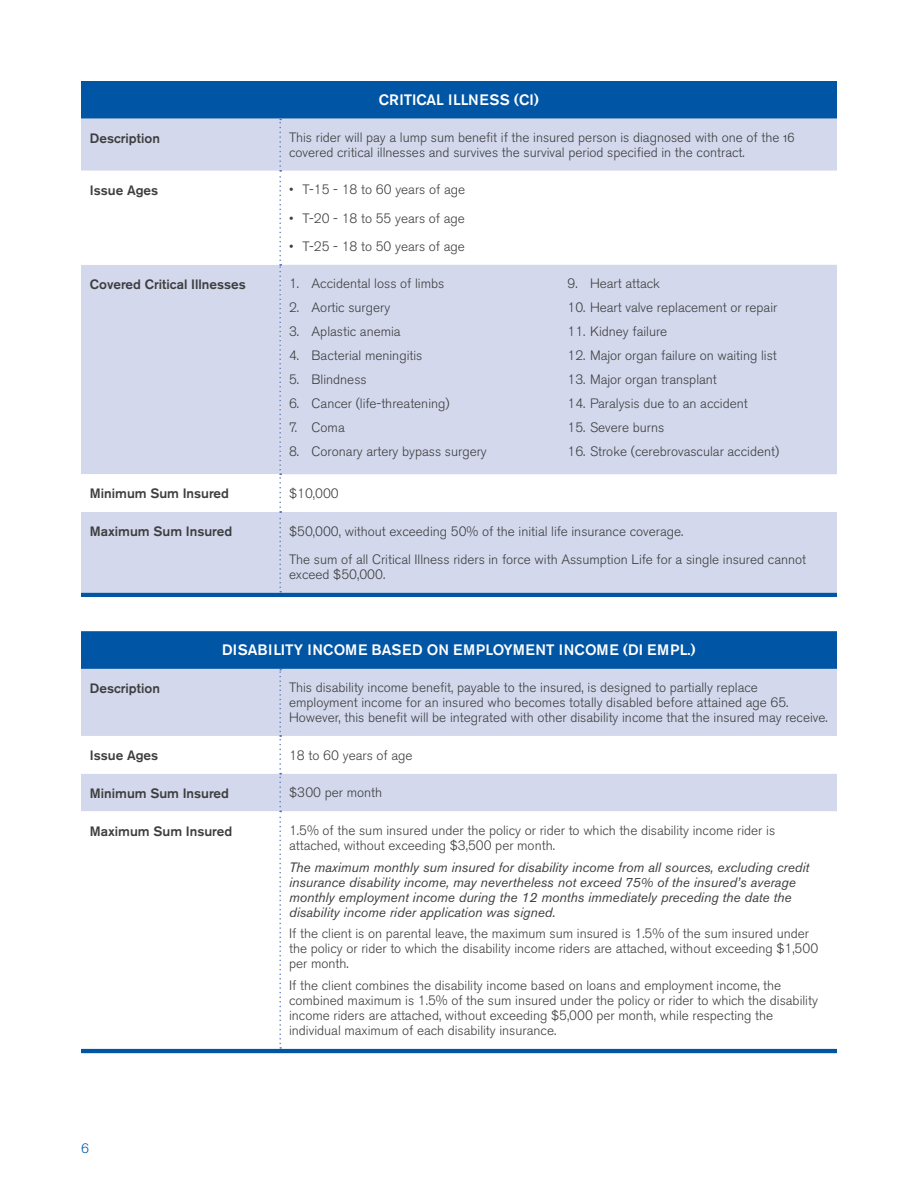
<style>
.page{position:relative;width:918px;height:1188px;background:#fff}
.page>*{position:absolute;margin:0;border:0;box-sizing:border-box;transform-origin:0 0}
.t1{font:500 15px "Akzidenz Grotesk BE";letter-spacing:.02em;color:#fff}
.t2{font:500 15px "Akzidenz Grotesk BE";color:#fff}
.Body_Texte_Tableau{font:300 13.5px/15px "Akzidenz Grotesk BE";color:#3e3e3f}
.i__ii_bullet{font:300 13.5px "Akzidenz Grotesk BE";color:#3e3e3f}
.Body_Texte_Tableau-2{font:13.5px/15px "Akzidenz Grotesk BE Light Os F";color:#3e3e3f}
.Body_Texte_Tableau-3{font:italic 13.5px/15px "Akzidenz Grotesk BE";color:#3e3e3f}
.Maladie{font:500 13.5px "Akzidenz Grotesk BE";color:#3e3e3f}
.t3{font:300 13.5px "Akzidenz Grotesk BE";color:#0155a5}
.s1{font-family:"Akzidenz Grotesk BE";font-weight:300}
</style>
<div class="page">
<div style="left:81px;top:631px;width:756px;height:422px;background:#0155a5"></div>
<div style="left:81px;top:669px;width:756px;height:67px;background:#d3d8ec"></div>
<svg style="left:81px;top:736px;width:756px;height:313px"></svg>
<svg style="left:279px;top:669px;width:2px;height:380px"></svg>
<div style="left:81px;top:81px;width:756px;height:516px;background:#0155a5"></div>
<div style="left:81px;top:119px;width:756px;height:474px;background:#d3d8ec"></div>
<svg style="left:81px;top:171px;width:756px;height:341px"></svg>
<div style="left:281px;top:265px;width:556px;height:209px;background:#d3d8ec"></div>
<svg style="left:279px;top:119px;width:2px;height:474px"></svg>
<p class="t2" style="left:379px;top:91px;width:162px">CRITICAL ILLNESS (CI)</p>
<p class="Maladie" style="left:90px;top:130px;width:72px">Description</p>
<p class="Body_Texte_Tableau-2" style="left:289px;top:130px;width:507px">This rider will pay a lump sum benefit if the insured person is diagnosed with one of the 16 covered critical illnesses and survives the survival period specified in the contract.</p>
<p class="Maladie" style="left:90px;top:182px;width:70px">Issue Ages</p>
<p class="i__ii_bullet" style="left:289px;top:182px;width:178px">• T-15 - 18 to 60 years of age</p>
<p class="i__ii_bullet" style="left:289px;top:211px;width:177px">• T-20 - 18 to 55 years of age</p>
<p class="i__ii_bullet" style="left:289px;top:239px;width:177px">• T-25 - 18 to 50 years of age</p>
<p class="Maladie" style="left:90px;top:276px;width:157px">Covered Critical Illnesses</p>
<p class="i__ii_bullet" style="left:289px;top:276px;width:157px">1. Accidental loss of limbs</p>
<p class="i__ii_bullet" style="left:289px;top:300px;width:103px">2. Aortic surgery</p>
<p class="i__ii_bullet" style="left:289px;top:324px;width:113px">3. Aplastic anemia</p>
<p class="i__ii_bullet" style="left:289px;top:348px;width:135px">4. Bacterial meningitis</p>
<p class="i__ii_bullet" style="left:289px;top:372px;width:79px">5. Blindness</p>
<p class="i__ii_bullet" style="left:289px;top:396px;width:162px">6. Cancer (life-threatening)</p>
<p class="i__ii_bullet" style="left:289px;top:420px;width:57px">7. Coma</p>
<p class="i__ii_bullet" style="left:289px;top:443px;width:199px">8. Coronary artery bypass surgery</p>
<p class="i__ii_bullet" style="left:567px;top:276px;width:94px">9. Heart attack</p>
<p class="i__ii_bullet" style="left:567px;top:300px;width:211px">10. Heart valve replacement or repair</p>
<p class="i__ii_bullet" style="left:567px;top:324px;width:101px">11. Kidney failure</p>
<p class="i__ii_bullet" style="left:567px;top:348px;width:211px">12. Major organ failure on waiting list</p>
<p class="i__ii_bullet" style="left:567px;top:372px;width:151px">13. Major organ transplant</p>
<p class="i__ii_bullet" style="left:567px;top:396px;width:182px">14. Paralysis due to an accident</p>
<p class="i__ii_bullet" style="left:567px;top:420px;width:98px">15. Severe burns</p>
<p class="i__ii_bullet" style="left:567px;top:443px;width:213px">16. Stroke (cerebrovascular accident)</p>
<p class="Maladie" style="left:90px;top:485px;width:141px">Minimum Sum Insured</p>
<p class="Body_Texte_Tableau" style="left:289px;top:486px;width:51px">$10,000</p>
<p class="Maladie" style="left:90px;top:523px;width:144px">Maximum Sum Insured</p>
<p class="Body_Texte_Tableau" style="left:289px;top:524px;width:396px">$50,000, without exceeding 50% of the initial life insurance coverage.</p>
<p class="Body_Texte_Tableau" style="left:289px;top:552px;width:519px">The sum of all Critical Illness riders in force with Assumption Life for a single insured cannot exceed $50,000.</p>
<p class="t1" style="left:222px;top:641px;width:475px">DISABILITY INCOME BASED ON EMPLOYMENT INCOME (DI EMPL.)</p>
<p class="Maladie" style="left:90px;top:680px;width:72px">Description</p>
<p class="Body_Texte_Tableau-2" style="left:289px;top:681px;width:539px">This disability income benefit, payable to the insured, is designed to partially replace employment income for an insured who becomes totally disabled before attained age <span class="s1">65</span>.<br>However, this benefit will be integrated with other disability income that the insured may receive.</p>
<p class="Maladie" style="left:90px;top:747px;width:70px">Issue Ages</p>
<p class="Body_Texte_Tableau" style="left:289px;top:748px;width:125px">18 to 60 years of age</p>
<p class="Maladie" style="left:90px;top:785px;width:141px">Minimum Sum Insured</p>
<p class="Body_Texte_Tableau" style="left:289px;top:785px;width:95px">$300 per month</p>
<p class="Maladie" style="left:90px;top:823px;width:144px">Maximum Sum Insured</p>
<p class="Body_Texte_Tableau" style="left:289px;top:823px;width:488px">1.5% of the sum insured under the policy or rider to which the disability income rider is attached, without exceeding $3,500 per month.</p>
<p class="Body_Texte_Tableau-3" style="left:289px;top:859px;width:522px">The maximum monthly sum insured for disability income from all sources, excluding credit insurance disability income, may nevertheless not exceed 75% of the insured’s average monthly employment income during the 12 months immediately preceding the date the disability income rider application was signed.</p>
<p class="Body_Texte_Tableau" style="left:289px;top:927px;width:531px">If the client is on parental leave, the maximum sum insured is 1.5% of the sum insured under the policy or rider to which the disability income riders are attached, without exceeding $1,500 per month.</p>
<p class="Body_Texte_Tableau" style="left:289px;top:978px;width:530px">If the client combines the disability income based on loans and employment income, the combined maximum is 1.5% of the sum insured under the policy or rider to which the disability income riders are attached, without exceeding $5,000 per month, while respecting the individual maximum of each disability insurance.</p>
<p class="t3" style="left:81px;top:1140px;width:9px">6</p>
</div>
